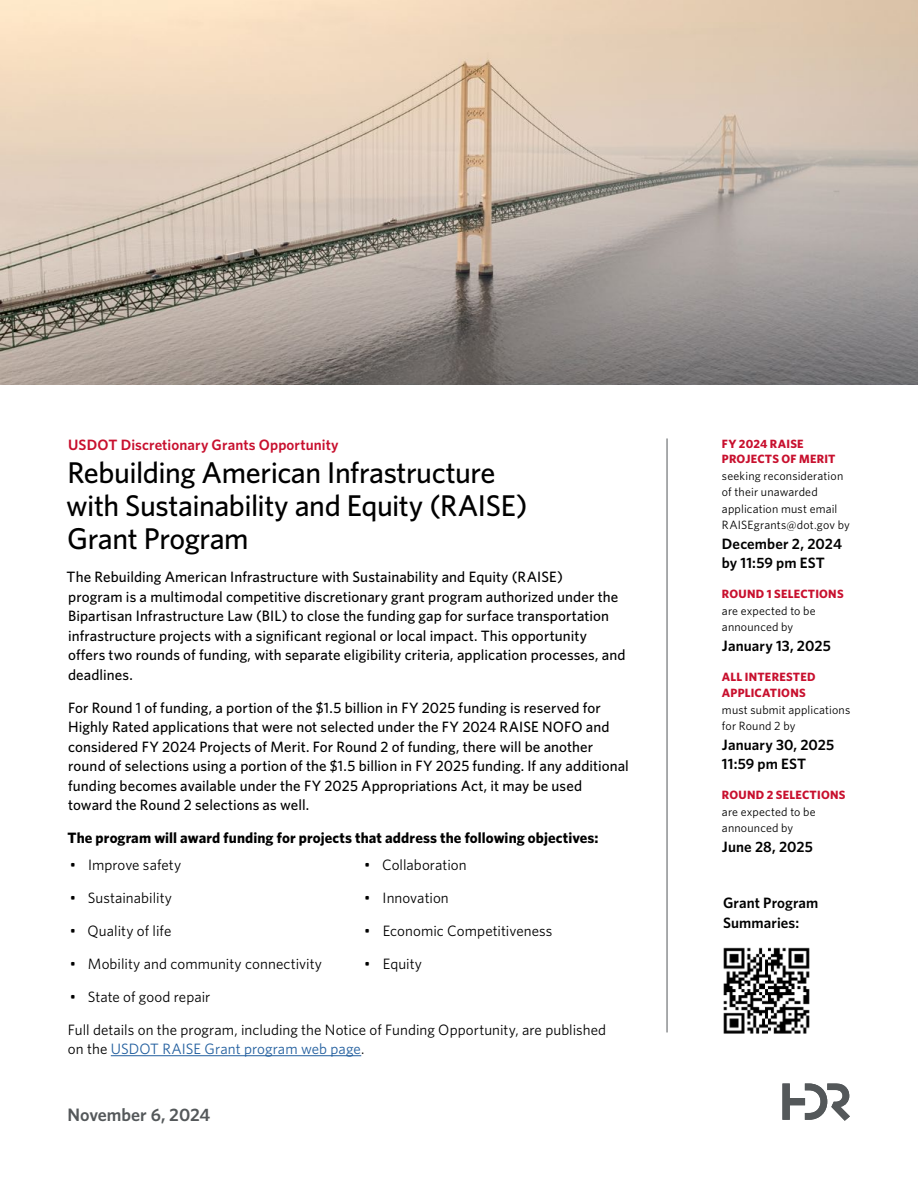
<style>
.page{position:relative;width:918px;height:1188px;background:#fff}
.page>*{position:absolute;margin:0;border:0;box-sizing:border-box;transform-origin:0 0}
.t1{font:500 30px/33px "Whitney";letter-spacing:-.015em;color:#000}
.t2{font:600 18px "Whitney";color:#54585a}
.t3{font:500 15px/19.5px "Whitney";letter-spacing:.005em;color:#000}
.t4{font:15px/19.5px "Whitney";letter-spacing:.005em;color:#000}
.t5{font:600 15px/19.5px "Whitney";letter-spacing:.01em;color:#000}
.t6{font:700 15px "Whitney";letter-spacing:.005em;color:#000}
.t7{font:600 15px "Whitney";letter-spacing:.005em;color:#c8102e}
.t8{font:12px/16.5px "Whitney";letter-spacing:.015em;color:#000}
.t9{font:700 12px/15px "Whitney";letter-spacing:.02em;color:#c8102e}
.s1{color:#215e9e}
</style>
<div class="page">
<hr style="left:111px;top:1055px;width:250px;height:1px;background:#215e9e">
<hr style="left:667px;top:438px;width:1px;height:594px;background:#54585a">
<img style="left:723px;top:947px;width:87px;height:87px">
<svg style="left:782px;top:1084px;width:68px;height:37px"></svg>
<img style="left:0;top:0;width:918px;height:384px">
<p class="t7" style="left:68px;top:435px;width:272px">USDOT Discretionary Grants Opportunity</p>
<h1 class="t1" style="left:66px;top:456px;width:463px">Rebuilding American Infrastructure with Sustainability and Equity (RAISE)<br>Grant Program</h1>
<p class="t3" style="left:67px;top:567px;width:560px">The Rebuilding American Infrastructure with Sustainability and Equity (RAISE)<br>program is a multimodal competitive discretionary grant program authorized under the Bipartisan Infrastructure Law (BIL) to close the funding gap for surface transportation infrastructure projects with a significant regional or local impact. This opportunity offers two rounds of funding, with separate eligibility criteria, application processes, and deadlines.</p>
<p class="t3" style="left:68px;top:698px;width:562px">For Round 1 of funding, a portion of the $1.5 billion in FY 2025 funding is reserved for Highly Rated applications that were not selected under the FY 2024 RAISE NOFO and considered FY 2024 Projects of Merit. For Round 2 of funding, there will be another round of selections using a portion of the $1.5 billion in FY 2025 funding. If any additional funding becomes available under the FY 2025 Appropriations Act, it may be used toward the Round 2 selections as well.</p>
<p class="t6" style="left:67px;top:828px;width:533px">The program will award funding for projects that address the following objectives:</p>
<p class="t4" style="left:70px;top:854px;width:113px">• Improve safety</p>
<p class="t4" style="left:70px;top:887px;width:104px">• Sustainability</p>
<p class="t4" style="left:70px;top:920px;width:103px">• Quality of life</p>
<p class="t4" style="left:70px;top:953px;width:254px">• Mobility and community connectivity</p>
<p class="t4" style="left:70px;top:986px;width:142px">• State of good repair</p>
<p class="t4" style="left:364px;top:854px;width:104px">• Collaboration</p>
<p class="t4" style="left:364px;top:887px;width:86px">• Innovation</p>
<p class="t4" style="left:364px;top:920px;width:190px">• Economic Competitiveness</p>
<p class="t4" style="left:364px;top:953px;width:59px">• Equity</p>
<p class="t4" style="left:68px;top:1019px;width:540px">Full details on the program, including the Notice of Funding Opportunity, are published on the <span class="s1">USDOT RAISE Grant program web page</span>.</p>
<p class="t2" style="left:68px;top:1103px;width:144px">November 6, 2024</p>
<p class="t9" style="left:722px;top:436px;width:115px">FY 2024 RAISE<br>PROJECTS OF MERIT</p>
<p class="t8" style="left:722px;top:467px;width:129px">seeking reconsideration of their unawarded application must email<br>RAISEgrants@dot.gov by</p>
<p class="t5" style="left:722px;top:533px;width:122px">December 2, 2024 by 11:59 pm EST</p>
<p class="t9" style="left:722px;top:586px;width:123px">ROUND 1 SELECTIONS</p>
<p class="t8" style="left:722px;top:602px;width:95px">are expected to be announced by</p>
<p class="t5" style="left:722px;top:635px;width:110px">January 13, 2025</p>
<p class="t9" style="left:722px;top:668px;width:95px;line-height:16.5px">ALL INTERESTED<br>APPLICATIONS</p>
<p class="t8" style="left:722px;top:701px;width:130px">must submit applications for Round 2 by</p>
<p class="t5" style="left:722px;top:734px;width:114px">January 30, 2025<br>11:59 pm EST</p>
<p class="t9" style="left:722px;top:787px;width:125px">ROUND 2 SELECTIONS</p>
<p class="t8" style="left:722px;top:803px;width:95px">are expected to be announced by</p>
<p class="t5" style="left:722px;top:836px;width:93px">June 28, 2025</p>
<p class="t5" style="left:723px;top:893px;width:97px">Grant Program<br>Summaries:</p>
</div>
